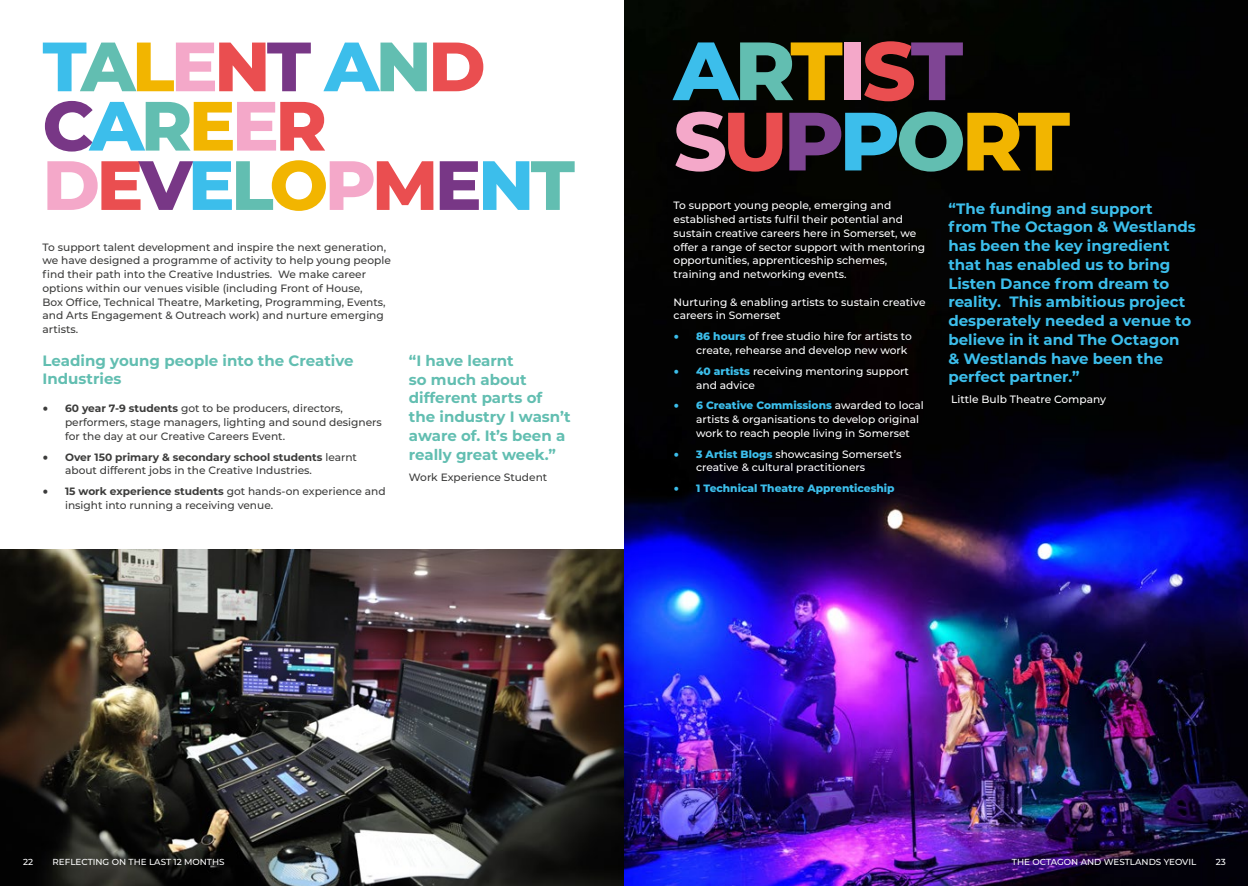
<style>
.page{position:relative;width:1248px;height:886px;background:#fff}
.page>*{position:absolute;margin:0;border:0;box-sizing:border-box;transform-origin:0 0}
.t1{font:800 82.38px/70.2px "Montserrat";letter-spacing:-.05em;color:#f2b500}
.t2{font:800 69.5px/59.4px "Montserrat";letter-spacing:-.05em;color:#3cbeeb}
.t3{font:700 15px/18.8px "Montserrat";color:#3cbeeb}
.t4{font:700 15px/18.8px "Montserrat";color:#62beb1}
.t5{font:500 10.62px/13.8px "Montserrat";color:#3c3c3b}
.t6{font:500 10.62px/13.8px "Montserrat";color:#fff}
.t7{font:800 10.62px "Montserrat";color:#3cbeeb}
.t8{font:500 8.75px "Montserrat";color:#fff}
.s1{color:#62beb1}
.s2{color:#f2b500}
.s3{color:#f4a8c9}
.s4{color:#ea4e50}
.s5{color:#783786}
.s6{color:#3cbeeb}
.s7{color:#7f4594}
.s8{font-family:"Minion Pro";font-weight:400;font-size:15px;color:#3cbeeb}
.s9{font-weight:800;color:#3cbeeb}
.s10{font-family:"Minion Pro";font-weight:400;font-size:15px}
.s11{font-family:"Minion Pro";font-weight:700;font-size:15px}
.s12{font-weight:700}
</style>
<div class="page">
<img style="left:0;top:550px;width:624px;height:336px">
<img style="left:624px;top:0;width:623px;height:886px">
<h2 class="t2" style="left:43px;top:33px;width:534px">T<span class="s1">A</span><span class="s2">L</span><span class="s3">E</span><span class="s4">N</span><span class="s5">T</span> A<span class="s1">N</span><span class="s4">D<br></span><span class="s5">C</span>A<span class="s1">R</span><span class="s2">E</span><span class="s3">E</span><span class="s4">R<br></span><span class="s3">D</span><span class="s4">E</span><span class="s5">V</span>E<span class="s1">L</span><span class="s2">O</span><span class="s3">P</span><span class="s4">M</span><span class="s5">E</span>N<span class="s1">T</span></h2>
<h1 class="t1" style="left:673px;top:31px;width:398px"><span class="s6">A</span><span class="s1">R</span>T<span class="s3">I</span><span class="s4">S</span><span class="s7">T<br></span><span class="s3">S</span><span class="s4">U</span><span class="s7">P</span><span class="s6">P</span><span class="s1">O</span>RT</h1>
<p class="t6" style="left:673px;top:198px;width:253px">To support young people, emerging and established artists fulfil their potential and sustain creative careers here in Somerset, we offer a range of sector support with mentoring opportunities, apprenticeship schemes, training and networking events.</p>
<p class="t6" style="left:673px;top:294px;width:253px">Nurturing &amp; enabling artists to sustain creative careers in Somerset</p>
<p class="t6" style="left:696px;top:329px;width:217px;text-indent:-22px"><span class="s8">•</span> <span class="s9">86 hours</span> of free studio hire for artists to create, rehearse and develop new work</p>
<p class="t6" style="left:696px;top:364px;width:214px;text-indent:-22px"><span class="s8">•</span> <span class="s9">40 artists</span> receiving mentoring support and advice</p>
<p class="t6" style="left:696px;top:398px;width:229px;text-indent:-22px"><span class="s8">•</span> <span class="s9">6 Creative Commissions</span> awarded to local artists &amp; organisations to develop original work to reach people living in Somerset</p>
<p class="t6" style="left:696px;top:447px;width:207px;text-indent:-22px"><span class="s8">•</span> <span class="s9">3 Artist Blogs</span> showcasing Somerset’s creative &amp; cultural practitioners</p>
<p class="t7" style="left:673px;top:481px;width:222px"><span class="s10">•</span> 1 Technical Theatre Apprenticeship</p>
<p class="t3" style="left:948px;top:198px;width:249px">“The funding and support<br>from The Octagon &amp; Westlands has been the key ingredient that has enabled us to bring<br>Listen Dance from dream to reality. This ambitious project desperately needed a venue to believe in it and The Octagon<br>&amp; Westlands have been the perfect partner.”</p>
<p class="t6" style="left:951px;top:392px;width:156px">Little Bulb Theatre Company</p>
<p class="t5" style="left:43px;top:240px;width:350px">To support talent development and inspire the next generation, we have designed a programme of activity to help young people find their path into the Creative Industries. We make career options within our venues visible (including Front of House,<br>Box Office, Technical Theatre, Marketing, Programming, Events, and Arts Engagement &amp; Outreach work) and nurture emerging artists.</p>
<h3 class="t4" style="left:43px;top:350px;width:312px">Leading young people into the Creative<br>Industries</h3>
<p class="t5" style="left:65px;top:401px;width:318px;text-indent:-22px"><span class="s11">•</span> <span class="s12">60 year 7-9 students</span> got to be producers, directors, performers, stage managers, lighting and sound designers for the day at our Creative Careers Event.</p>
<p class="t5" style="left:65px;top:450px;width:293px;text-indent:-22px"><span class="s11">•</span> <span class="s12">Over 150 primary &amp; secondary school students</span> learnt about different jobs in the Creative Industries.</p>
<p class="t5" style="left:65px;top:484px;width:322px;text-indent:-22px"><span class="s11">•</span> <span class="s12">15 work experience students</span> got hands-on experience and insight into running a receiving venue.</p>
<h3 class="t4" style="left:409px;top:350px;width:163px">“I have learnt<br>so much about different parts of the industry I wasn’t aware of. It’s been a really great week.”</h3>
<p class="t5" style="left:409px;top:469px;width:140px">Work Experience Student</p>
<p class="t8" style="left:23px;top:856px;width:12px">22</p>
<p class="t8" style="left:53px;top:856px;width:173px">REFLECTING ON THE LAST 12 MONTHS</p>
<p class="t8" style="left:1011px;top:856px;width:186px">THE OCTAGON AND WESTLANDS YEOVIL</p>
<p class="t8" style="left:1215px;top:856px;width:12px">23</p>
</div>
